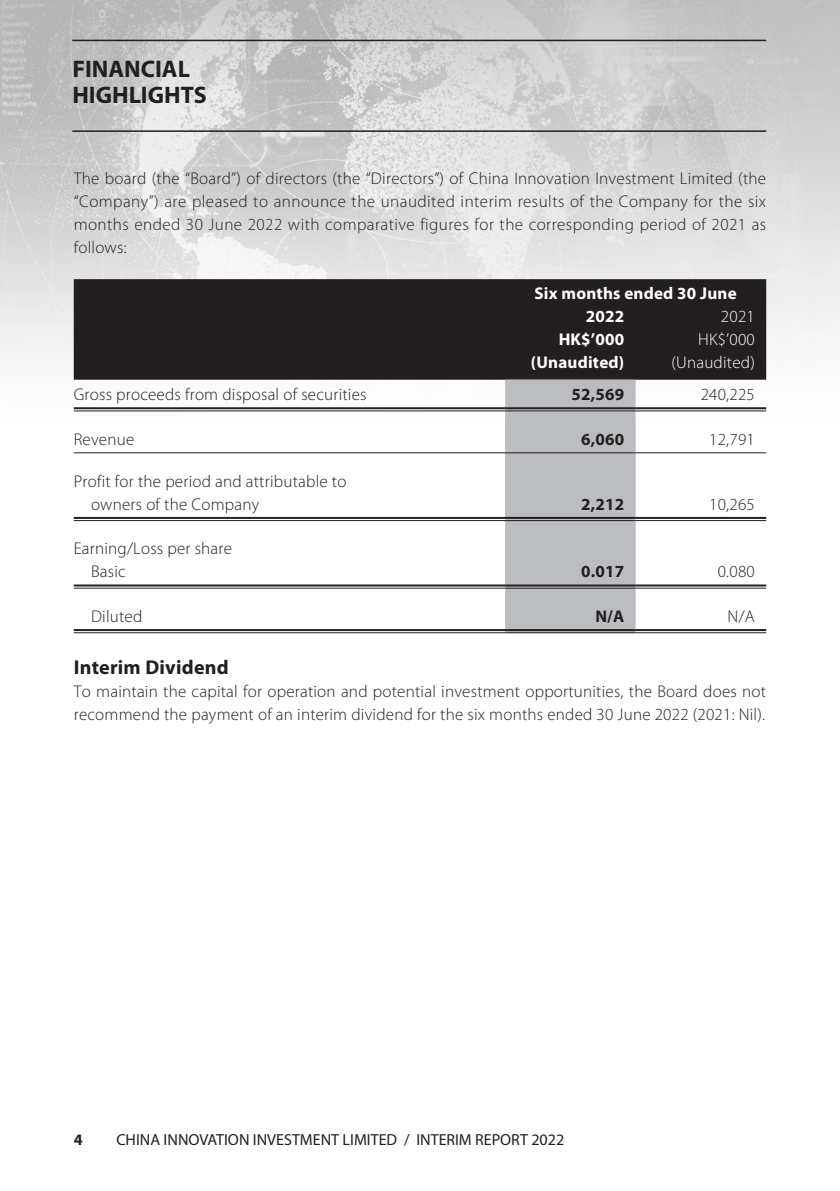
<style>
.page{position:relative;width:840px;height:1191px;background:#fff}
.page>*{position:absolute;margin:0;border:0;box-sizing:border-box;transform-origin:0 0}
.t1{font:700 24px "Myriad Pro";color:#231f20}
._01_H1{font:700 20px "Myriad Pro";letter-spacing:.01em;color:#231f20}
._00_txt{font:300 17px/23px "Myriad Pro";letter-spacing:.015em;color:#231f20;text-align:justify}
._50_Table_txt{font:300 17px "Myriad Pro";letter-spacing:.015em;color:#231f20}
._50_Table_txt-2{font:700 17px "Myriad Pro";letter-spacing:.01em;color:#fff}
._50_Table_txt-3{font:700 17px "Myriad Pro";letter-spacing:.01em;color:#231f20}
._50_Table_txt-4{font:300 17px "Myriad Pro";letter-spacing:.015em;color:#fff}
.t2{font:16px "Myriad Pro";color:#231f20}
.t3{font:700 16px "Myriad Pro";color:#231f20}
</style>
<div class="page">
<img style="left:0;top:0;width:839px;height:634px">
<hr style="left:72px;top:40px;width:693px;height:1px;background:#231f20">
<hr style="left:72px;top:130px;width:693px;height:2px;background:#231f20">
<div style="left:74px;top:279px;width:691px;height:101px;background:#231f20"></div>
<div style="left:505px;top:380px;width:130px;height:252px;background:#bcbdc0"></div>
<hr style="left:74px;top:407px;width:431px;height:2px;background:#231f20">
<hr style="left:74px;top:410px;width:431px;height:1px;background:#231f20">
<hr style="left:505px;top:407px;width:130px;height:2px;background:#231f20">
<hr style="left:505px;top:410px;width:130px;height:1px;background:#231f20">
<hr style="left:635px;top:407px;width:130px;height:2px;background:#231f20">
<hr style="left:635px;top:410px;width:130px;height:1px;background:#231f20">
<hr style="left:74px;top:452px;width:431px;height:1px;background:#231f20">
<hr style="left:505px;top:452px;width:130px;height:1px;background:#231f20">
<hr style="left:635px;top:452px;width:130px;height:1px;background:#231f20">
<hr style="left:74px;top:517px;width:431px;height:2px;background:#231f20">
<hr style="left:74px;top:520px;width:431px;height:1px;background:#231f20">
<hr style="left:505px;top:517px;width:130px;height:2px;background:#231f20">
<hr style="left:505px;top:520px;width:130px;height:1px;background:#231f20">
<hr style="left:635px;top:517px;width:130px;height:2px;background:#231f20">
<hr style="left:635px;top:520px;width:130px;height:1px;background:#231f20">
<hr style="left:74px;top:584px;width:431px;height:2px;background:#231f20">
<hr style="left:74px;top:588px;width:431px;height:1px;background:#231f20">
<hr style="left:505px;top:584px;width:130px;height:2px;background:#231f20">
<hr style="left:505px;top:588px;width:130px;height:1px;background:#231f20">
<hr style="left:635px;top:584px;width:130px;height:2px;background:#231f20">
<hr style="left:635px;top:588px;width:130px;height:1px;background:#231f20">
<hr style="left:74px;top:629px;width:431px;height:2px;background:#231f20">
<hr style="left:74px;top:632px;width:431px;height:1px;background:#231f20">
<hr style="left:505px;top:629px;width:130px;height:2px;background:#231f20">
<hr style="left:505px;top:632px;width:130px;height:1px;background:#231f20">
<hr style="left:635px;top:629px;width:130px;height:2px;background:#231f20">
<hr style="left:635px;top:632px;width:130px;height:1px;background:#231f20">
<p class="t1" style="left:72px;top:53px;width:119px">FINANCIAL</p>
<p class="t1" style="left:72px;top:79px;width:136px">HIGHLIGHTS</p>
<p class="_00_txt" style="left:74px;top:167px;width:693px">The board (the “Board”) of directors (the “Directors”) of China Innovation Investment Limited (the “Company”) are pleased to announce the unaudited interim results of the Company for the six months ended 30 June 2022 with comparative figures for the corresponding period of 2021 as follows:</p>
<p class="_50_Table_txt-2" style="left:534px;top:282px;width:203px">Six months ended 30 June</p>
<p class="_50_Table_txt-2" style="left:585px;top:305px;width:40px">2022</p>
<p class="_50_Table_txt-4" style="left:720px;top:306px;width:35px">2021</p>
<p class="_50_Table_txt-2" style="left:558px;top:328px;width:67px">HK$’000</p>
<p class="_50_Table_txt-4" style="left:697px;top:329px;width:58px">HK$’000</p>
<p class="_50_Table_txt-2" style="left:530px;top:351px;width:95px">(Unaudited)</p>
<p class="_50_Table_txt-4" style="left:671px;top:352px;width:85px">(Unaudited)</p>
<p class="_50_Table_txt" style="left:74px;top:384px;width:294px">Gross proceeds from disposal of securities</p>
<p class="_50_Table_txt-3" style="left:571px;top:383px;width:54px">52,569</p>
<p class="_50_Table_txt" style="left:700px;top:384px;width:56px">240,225</p>
<p class="_50_Table_txt" style="left:74px;top:428px;width:62px">Revenue</p>
<p class="_50_Table_txt-3" style="left:581px;top:428px;width:44px">6,060</p>
<p class="_50_Table_txt" style="left:708px;top:428px;width:47px">12,791</p>
<p class="_50_Table_txt" style="left:74px;top:471px;width:274px">Profit for the period and attributable to</p>
<p class="_50_Table_txt" style="left:91px;top:494px;width:170px">owners of the Company</p>
<p class="_50_Table_txt-3" style="left:581px;top:493px;width:44px">2,212</p>
<p class="_50_Table_txt" style="left:708px;top:494px;width:47px">10,265</p>
<p class="_50_Table_txt" style="left:74px;top:538px;width:160px">Earning/Loss per share</p>
<p class="_50_Table_txt" style="left:91px;top:561px;width:36px">Basic</p>
<p class="_50_Table_txt-3" style="left:581px;top:560px;width:44px">0.017</p>
<p class="_50_Table_txt" style="left:717px;top:561px;width:39px">0.080</p>
<p class="_50_Table_txt" style="left:91px;top:606px;width:53px">Diluted</p>
<p class="_50_Table_txt-3" style="left:595px;top:605px;width:30px">N/A</p>
<p class="_50_Table_txt" style="left:727px;top:606px;width:29px">N/A</p>
<p class="_01_H1" style="left:74px;top:654px;width:156px">Interim Dividend</p>
<p class="_00_txt" style="left:74px;top:679px;width:693px">To maintain the capital for operation and potential investment opportunities, the Board does not recommend the payment of an interim dividend for the six months ended 30 June 2022 (2021: Nil).</p>
<p class="t3" style="left:74px;top:1129px;width:10px">4</p>
<p class="t2" style="left:116px;top:1129px;width:449px">CHINA INNOVATION INVESTMENT LIMITED / INTERIM REPORT 2022</p>
</div>
